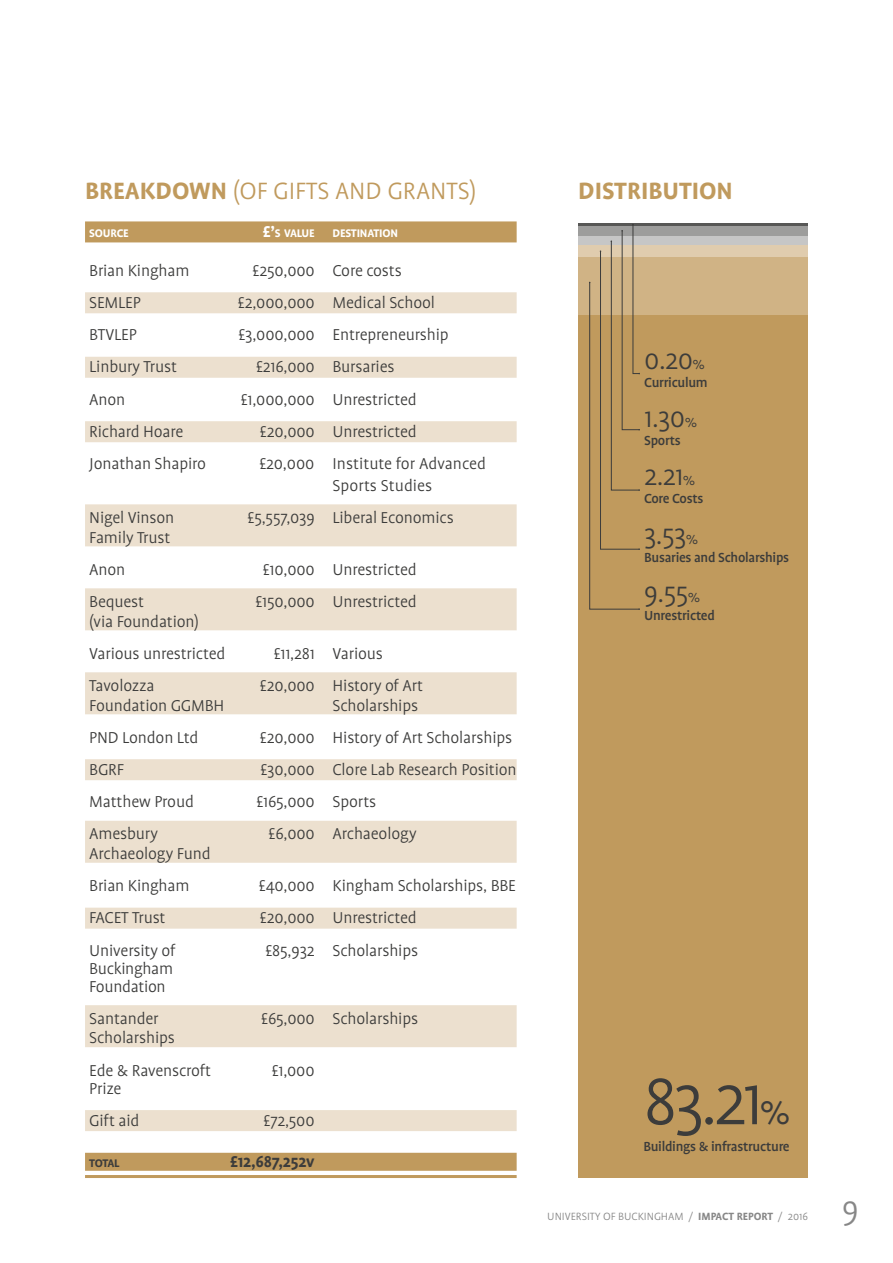
<style>
.page{position:relative;width:893px;height:1263px;background:#fff}
.page>*{position:absolute;margin:0;border:0;box-sizing:border-box;transform-origin:0 0}
.t1{font:300 75px "Profile";color:#3c3c3b}
.t2{font:300 36px "Profile";color:#878787}
.t3{font:300 30px "Profile";letter-spacing:-.02em;color:#3c3c3b}
.t4{font:300 27px "Profile";color:#c09a5d}
.t5{font:700 27px "Profile";color:#c09a5d}
.t6{font:300 18px/32.2px "Profile";letter-spacing:-.01em;color:#3c3c3b}
.t7{font:700 18px "Profile";letter-spacing:-.01em;color:#3c3c3b}
.t8{font:500 15px "Profile";letter-spacing:-.02em;color:#3c3c3b}
.t9{font:700 12.6px "Profile";letter-spacing:-.015em;color:#fff}
.t10{font:700 12.6px "Profile";letter-spacing:-.04em;color:#3c3c3b}
.t11{font:300 12px "Profile";color:#878787}
.s1{font-weight:700}
.s2{font-size:18px}
.s3{font-size:15px}
.s4{font-size:37.5px}
</style>
<div class="page">
<div style="left:85px;top:221px;width:432px;height:21px;background:#c09a5d"></div>
<div style="left:85px;top:292px;width:432px;height:21px;background:#ece0cf"></div>
<div style="left:85px;top:357px;width:432px;height:21px;background:#ece0cf"></div>
<div style="left:85px;top:421px;width:432px;height:21px;background:#ece0cf"></div>
<div style="left:85px;top:504px;width:432px;height:42px;background:#ece0cf"></div>
<div style="left:85px;top:588px;width:432px;height:42px;background:#ece0cf"></div>
<div style="left:85px;top:672px;width:432px;height:42px;background:#ece0cf"></div>
<div style="left:85px;top:759px;width:432px;height:21px;background:#ece0cf"></div>
<div style="left:85px;top:821px;width:432px;height:42px;background:#ece0cf"></div>
<div style="left:85px;top:908px;width:432px;height:21px;background:#ece0cf"></div>
<div style="left:85px;top:1005px;width:432px;height:42px;background:#ece0cf"></div>
<div style="left:85px;top:1110px;width:432px;height:21px;background:#ece0cf"></div>
<div style="left:85px;top:1153px;width:432px;height:18px;background:#c09a5d"></div>
<hr style="left:85px;top:1175px;width:432px;height:3px;background:#c09a5d">
<div style="left:578px;top:224px;width:230px;height:954px;background:#c09a5d"></div>
<div style="left:578px;top:224px;width:230px;height:90px;background:#d0b385"></div>
<div style="left:578px;top:224px;width:230px;height:33px;background:#e0ccae"></div>
<div style="left:578px;top:224px;width:230px;height:21px;background:#c6c6c6"></div>
<div style="left:578px;top:224px;width:230px;height:12px;background:#9d9d9c"></div>
<hr style="left:578px;top:224px;width:230px;height:2px;background:#575756">
<svg style="left:589px;top:224px;width:51px;height:386px"></svg>
<h3 class="t4" style="left:85px;top:176px;width:393px"><span class="s1">BREAKDOWN</span> (OF GIFTS AND GRANTS)</h3>
<p class="t9" style="left:89px;top:226px;width:41px">SOURCE</p>
<p class="t9" style="left:262px;top:226px;width:54px"><span class="s2">£’</span>S VALUE</p>
<p class="t9" style="left:333px;top:226px;width:67px">DESTINATION</p>
<p class="t6" style="left:89px;top:254px;width:102px">Brian Kingham</p>
<p class="t6" style="left:252px;top:254px;width:151px">£250,000 Core costs</p>
<p class="t6" style="left:89px;top:286px;width:53px">SEMLEP</p>
<p class="t6" style="left:238px;top:286px;width:199px">£2,000,000 Medical School</p>
<p class="t6" style="left:89px;top:319px;width:49px">BTVLEP</p>
<p class="t6" style="left:238px;top:319px;width:212px">£3,000,000 Entrepreneurship</p>
<p class="t6" style="left:89px;top:351px;width:89px">Linbury Trust</p>
<p class="t6" style="left:256px;top:351px;width:140px">£216,000 Bursaries</p>
<p class="t6" style="left:89px;top:383px;width:38px">Anon</p>
<p class="t6" style="left:240px;top:383px;width:178px">£1,000,000 Unrestricted</p>
<p class="t6" style="left:89px;top:415px;width:96px">Richard Hoare</p>
<p class="t6" style="left:260px;top:415px;width:159px">£20,000 Unrestricted</p>
<p class="t6" style="left:89px;top:448px;width:118px">Jonathan Shapiro</p>
<p class="t6" style="left:333px;top:453px;width:155px;line-height:21.6px;text-indent:-73px">£20,000 Institute for Advanced<br>Sports Studies</p>
<p class="t6" style="left:89px;top:502px;width:87px">Nigel Vinson</p>
<p class="t6" style="left:247px;top:502px;width:208px">£5,557,039 Liberal Economics</p>
<p class="t6" style="left:89px;top:521px;width:83px">Family Trust<br>Anon</p>
<p class="t6" style="left:262px;top:553px;width:156px">£10,000 Unrestricted</p>
<p class="t6" style="left:89px;top:585px;width:56px">Bequest</p>
<p class="t6" style="left:255px;top:585px;width:163px">£150,000 Unrestricted</p>
<p class="t6" style="left:89px;top:605px;width:138px">(via Foundation)<br>Various unrestricted</p>
<p class="t6" style="left:273px;top:637px;width:111px">£11,281 Various</p>
<p class="t6" style="left:89px;top:669px;width:67px">Tavolozza</p>
<p class="t6" style="left:260px;top:669px;width:165px">£20,000 History of Art</p>
<p class="t6" style="left:89px;top:689px;width:136px">Foundation GGMBH</p>
<p class="t6" style="left:333px;top:689px;width:87px">Scholarships</p>
<p class="t6" style="left:89px;top:721px;width:111px">PND London Ltd</p>
<p class="t6" style="left:260px;top:721px;width:254px">£20,000 History of Art Scholarships</p>
<p class="t6" style="left:89px;top:753px;width:36px">BGRF</p>
<p class="t6" style="left:260px;top:753px;width:258px">£30,000 Clore Lab Research Position</p>
<p class="t6" style="left:89px;top:786px;width:106px">Matthew Proud</p>
<p class="t6" style="left:256px;top:786px;width:122px">£165,000 Sports</p>
<p class="t6" style="left:89px;top:818px;width:70px">Amesbury</p>
<p class="t6" style="left:268px;top:818px;width:150px">£6,000 Archaeology</p>
<p class="t6" style="left:89px;top:837px;width:123px">Archaeology Fund<br>Brian Kingham</p>
<p class="t6" style="left:259px;top:870px;width:259px">£40,000 Kingham Scholarships, BBE</p>
<p class="t6" style="left:89px;top:902px;width:78px">FACET Trust</p>
<p class="t6" style="left:260px;top:902px;width:159px">£20,000 Unrestricted</p>
<p class="t6" style="left:89px;top:934px;width:88px">University of</p>
<p class="t6" style="left:265px;top:934px;width:155px">£85,932 Scholarships</p>
<p class="t6" style="left:89px;top:959px;width:85px;line-height:18px">Buckingham<br>Foundation</p>
<p class="t6" style="left:89px;top:1002px;width:71px">Santander</p>
<p class="t6" style="left:261px;top:1002px;width:159px">£65,000 Scholarships</p>
<p class="t6" style="left:89px;top:1022px;width:123px">Scholarships<br>Ede &amp; Ravenscroft</p>
<p class="t6" style="left:271px;top:1054px;width:45px">£1,000</p>
<p class="t6" style="left:89px;top:1072px;width:52px">Prize<br>Gift aid</p>
<p class="t6" style="left:263px;top:1104px;width:53px">£72,500</p>
<p class="t10" style="left:89px;top:1156px;width:32px">TOTAL</p>
<p class="t7" style="left:230px;top:1151px;width:87px">£12,687,252v</p>
<h3 class="t5" style="left:578px;top:176px;width:156px">DISTRIBUTION</h3>
<h3 class="t3" style="left:644px;top:344px;width:62px">0.20<span class="s3">%</span></h3>
<p class="t8" style="left:644px;top:374px;width:65px">Curriculum</p>
<h3 class="t3" style="left:644px;top:403px;width:54px">1.30<span class="s3">%</span></h3>
<p class="t8" style="left:644px;top:433px;width:38px">Sports</p>
<h3 class="t3" style="left:644px;top:461px;width:53px">2.21<span class="s3">%</span></h3>
<p class="t8" style="left:644px;top:491px;width:61px">Core Costs</p>
<h3 class="t3" style="left:644px;top:519px;width:56px">3.53<span class="s3">%</span></h3>
<p class="t8" style="left:644px;top:549px;width:146px">Busaries and Scholarships</p>
<h3 class="t3" style="left:644px;top:577px;width:58px">9.55<span class="s3">%</span></h3>
<p class="t8" style="left:644px;top:607px;width:72px">Unrestricted</p>
<h1 class="t1" style="left:643px;top:1063px;width:149px">83.21<span class="s4">%</span></h1>
<p class="t8" style="left:643px;top:1138px;width:148px">Buildings &amp; infrastructure</p>
<p class="t11" style="left:547px;top:1210px;width:262px">UNIVERSITY OF BUCKINGHAM / <span class="s1">IMPACT REPORT</span> / 2016</p>
<h2 class="t2" style="left:842px;top:1191px;width:18px">9</h2>
</div>
